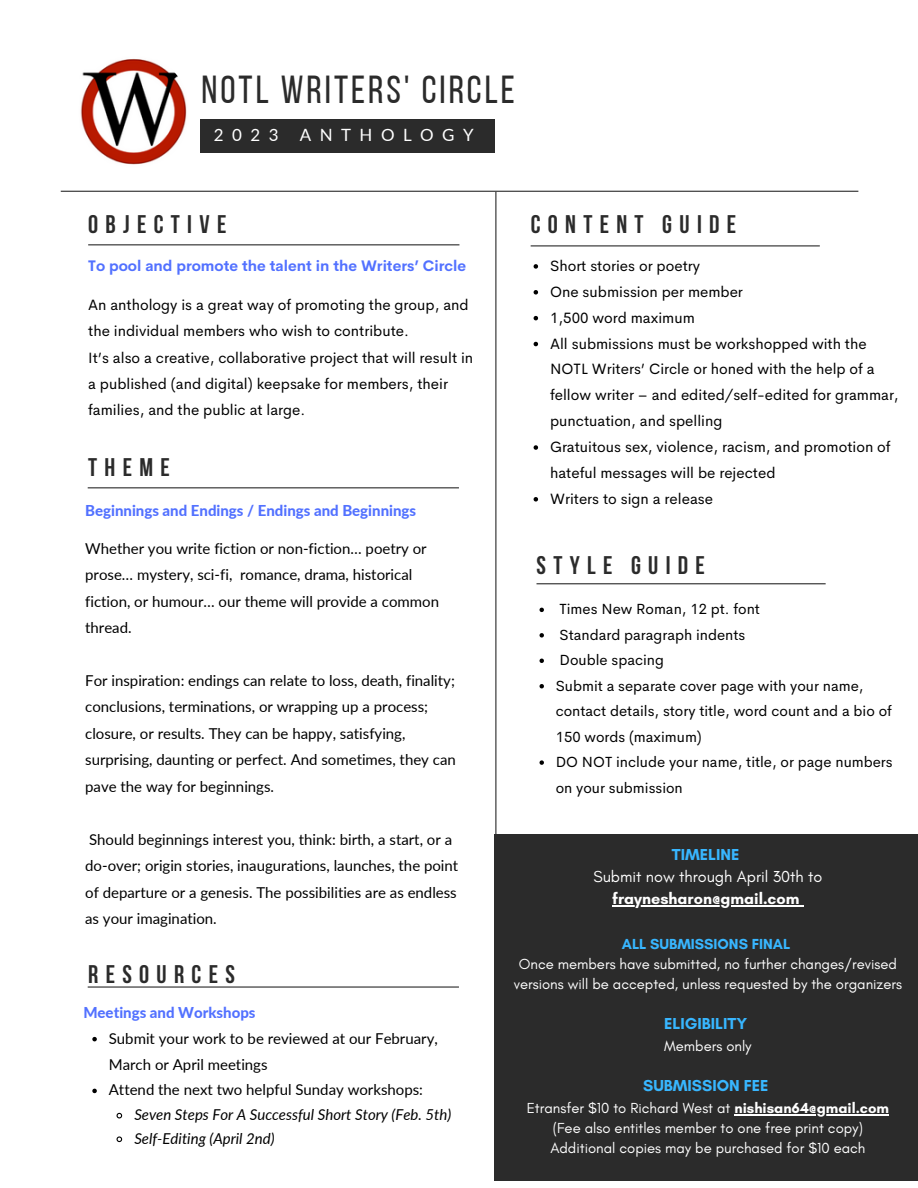
<style>
.page{position:relative;width:918px;height:1188px;background:#fff}
.page>*{position:absolute;margin:0;border:0;box-sizing:border-box;transform-origin:0 0}
.t1{font:39px "Bebas Neue";letter-spacing:.075em;color:#2b2b2b}
.t2{font:700 25.35px "Bebas Neue";letter-spacing:.29em;color:#2b2b2b}
.t3{font:16.95px "Lato";letter-spacing:.5em;color:#fff}
.t4{font:700 16.2px "Glacial Indifference";color:#38b6ff}
.t5{font:16.2px "Glacial Indifference";color:#fff}
.t6{font:700 16.2px "Glacial Indifference";color:#fff}
.t7{font:15px/26.4px "Lato";color:#000}
.t8{font:15px/25.8px "Cerebri Sans";color:#000}
.t9{font:italic 15px/23.7px "Lato";color:#000}
.t10{font:800 15px "Lato";color:#5271ff}
.t11{font:700 15px "Cerebri Sans";color:#5271ff}
.t12{font:14.85px/20.1px "Glacial Indifference";color:#fff;text-align:center}
.t13{font:700 14.85px "Glacial Indifference";color:#38b6ff}
.t14{font:14.7px/25.5px "Cerebri Sans";color:#000}
.s1{font-weight:700}
</style>
<div class="page">
<div style="left:495px;top:834px;width:423px;height:346px;background:#2b2b2b"></div>
<hr style="left:61px;top:191px;width:797px;height:1px;background:#2b2b2b">
<hr style="left:495px;top:192px;width:1px;height:965px;background:#2b2b2b">
<img style="left:68px;top:51px;width:121px;height:122px;border-radius:50%">
<hr style="left:88px;top:244px;width:371px;height:1px;background:#2b2b2b">
<hr style="left:88px;top:487px;width:371px;height:1px;background:#2b2b2b">
<hr style="left:531px;top:245px;width:289px;height:1px;background:#2b2b2b">
<div style="left:200px;top:119px;width:295px;height:33px;background:#2b2b2b"></div>
<hr style="left:612px;top:905px;width:188px;height:1px;background:#fff">
<hr style="left:735px;top:1114px;width:154px;height:1px;background:#fff">
<svg style="left:534px;top:264px;width:4px;height:5px"></svg>
<svg style="left:534px;top:290px;width:4px;height:5px"></svg>
<svg style="left:534px;top:316px;width:4px;height:4px"></svg>
<svg style="left:534px;top:342px;width:4px;height:4px"></svg>
<svg style="left:534px;top:445px;width:4px;height:5px"></svg>
<svg style="left:534px;top:497px;width:4px;height:5px"></svg>
<hr style="left:537px;top:583px;width:289px;height:1px;background:#2b2b2b">
<svg style="left:540px;top:608px;width:4px;height:4px"></svg>
<svg style="left:540px;top:633px;width:4px;height:5px"></svg>
<svg style="left:540px;top:659px;width:4px;height:4px"></svg>
<svg style="left:540px;top:684px;width:4px;height:4px"></svg>
<svg style="left:540px;top:760px;width:4px;height:5px"></svg>
<hr style="left:88px;top:986px;width:371px;height:2px;background:#2b2b2b">
<svg style="left:92px;top:1037px;width:5px;height:4px"></svg>
<svg style="left:92px;top:1089px;width:5px;height:4px"></svg>
<svg style="left:116px;top:1112px;width:7px;height:7px"></svg>
<svg style="left:116px;top:1136px;width:7px;height:7px"></svg>
<h1 class="t1" style="left:202px;top:74px;width:315px">NOTL WRITERS' CIRCLE</h1>
<p class="t3" style="left:214px;top:125px;width:66px">2023</p>
<p class="t3" style="left:300px;top:125px;width:175px">ANTHOLOGY</p>
<h2 class="t2" style="left:88px;top:214px;width:140px">OBJECTIVE</h2>
<h2 class="t2" style="left:531px;top:214px;width:207px">CONTENT GUIDE</h2>
<p class="t11" style="left:88px;top:256px;width:379px">To pool and promote the talent in the Writers’ Circle</p>
<p class="t8" style="left:88px;top:291px;width:387px;line-height:26.4px">An anthology is a great way of promoting the group, and the individual members who wish to contribute.<br>It’s also a creative, collaborative project that will result in a published (and digital) keepsake for members, their families, and the public at large.</p>
<h2 class="t2" style="left:88px;top:456px;width:83px">THEME</h2>
<p class="t10" style="left:85px;top:501px;width:332px">Beginnings and Endings / Endings and Beginnings</p>
<p class="t7" style="left:85px;top:535px;width:355px">Whether you write fiction or non-fiction… poetry or prose… mystery, sci-fi, romance, drama, historical fiction, or humour… our theme will provide a common thread.</p>
<p class="t7" style="left:85px;top:667px;width:372px">For inspiration: endings can relate to loss, death, finality; conclusions, terminations, or wrapping up a process; closure, or results. They can be happy, satisfying, surprising, daunting or perfect. And sometimes, they can pave the way for beginnings.</p>
<p class="t7" style="left:85px;top:826px;width:375px">Should beginnings interest you, think: birth, a start, or a do-over; origin stories, inaugurations, launches, the point of departure or a genesis. The possibilities are as endless as your imagination.</p>
<h2 class="t2" style="left:88px;top:964px;width:148px">RESOURCES</h2>
<p class="t10" style="left:83px;top:1003px;width:174px">Meetings and Workshops</p>
<p class="t7" style="left:109px;top:1025px;width:331px;line-height:25.8px">Submit your work to be reviewed at our February,<br>March or April meetings<br>Attend the next two helpful Sunday workshops:</p>
<p class="t9" style="left:134px;top:1103px;width:319px">Seven Steps For A Successful Short Story (Feb. 5th)<br>Self-Editing (April 2nd)</p>
<p class="t8" style="left:550px;top:253px;width:350px">Short stories or poetry<br>One submission per member<br>1,500 word maximum<br>All submissions must be workshopped with the NOTL Writers’ Circle or honed with the help of a fellow writer – and edited/self-edited for grammar, punctuation, and spelling<br>Gratuitous sex, violence, racism, and promotion of hateful messages will be rejected<br>Writers to sign a release</p>
<h2 class="t2" style="left:537px;top:555px;width:170px">STYLE GUIDE</h2>
<p class="t14" style="left:556px;top:596px;width:338px">Times New Roman, 12 pt. font<br>Standard paragraph indents<br>Double spacing<br>Submit a separate cover page with your name, contact details, story title, word count and a bio of<br>150 words (maximum)<br>DO NOT include your name, title, or page numbers on your submission</p>
<p class="t4" style="left:672px;top:845px;width:69px">TIMELINE</p>
<p class="t5" style="left:593px;top:867px;width:230px">Submit now through April 30th to</p>
<p class="t6" style="left:612px;top:889px;width:189px">fraynesharon@gmail.com</p>
<p class="t13" style="left:622px;top:934px;width:170px">ALL SUBMISSIONS FINAL</p>
<p class="t12" style="left:514px;top:953px;width:390px">Once members have submitted, no further changes/revised versions will be accepted, unless requested by the organizers</p>
<p class="t4" style="left:664px;top:1013px;width:84px">ELIGIBILITY</p>
<p class="t12" style="left:664px;top:1036px;width:89px">Members only</p>
<p class="t4" style="left:643px;top:1076px;width:127px">SUBMISSION FEE</p>
<p class="t12" style="left:527px;top:1098px;width:364px">Etransfer $10 to Richard West at <span class="s1">nishisan64@gmail.com </span>(Fee also entitles member to one free print copy)<br>Additional copies may be purchased for $10 each</p>
</div>
